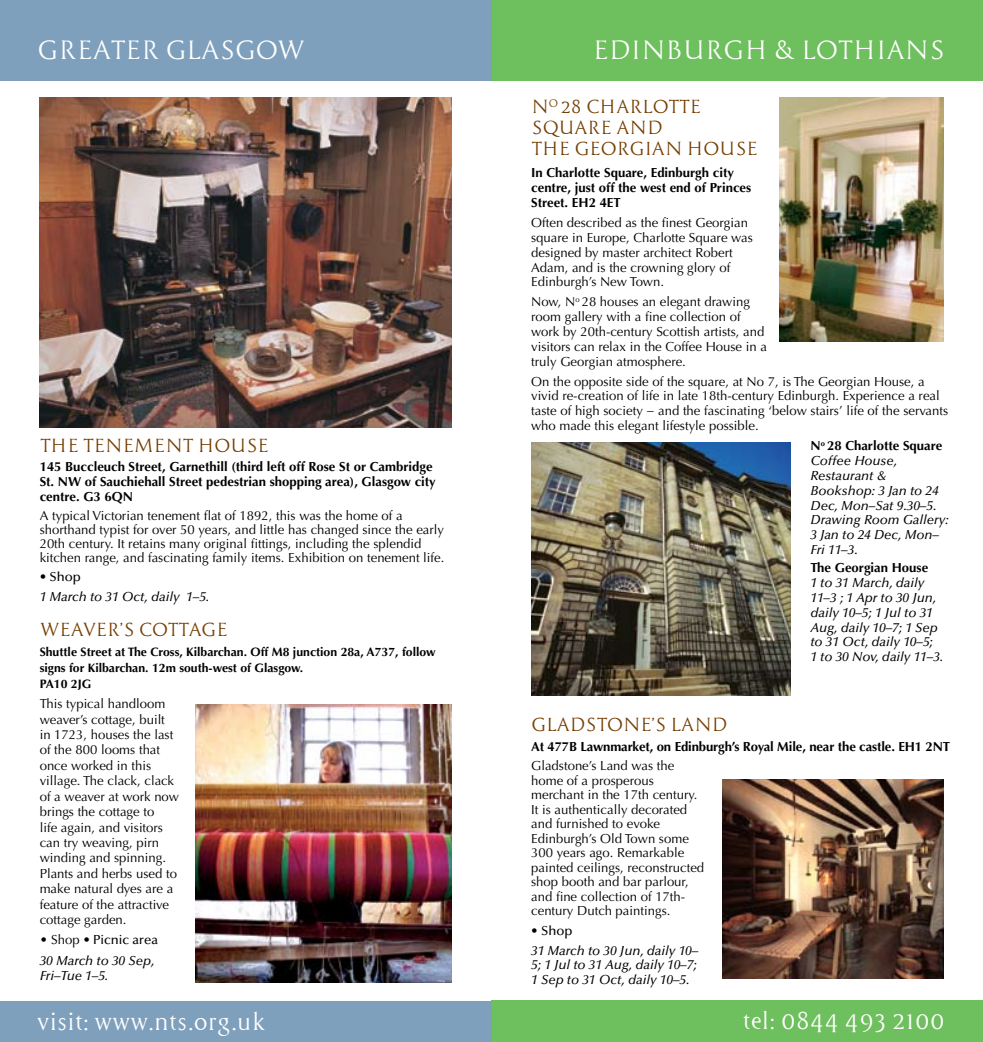
<style>
.page{position:relative;width:983px;height:1042px;background:#fff}
.page>*{position:absolute;margin:0;border:0;box-sizing:border-box;transform-origin:0 0}
.t1{font:24.5px "Cyan";color:#fff}
.t2{font:22.75px "Cyan";color:#fff}
.t3{font:17.5px/21px "Cyan";color:#753e00}
.t4{font:13.12px/15.4px "Optima";color:#000}
.t5{font:italic 500 13.12px/14.9px "Optima";color:#000}
.t6{font:700 13.12px/14.9px "Optima";color:#000}
.t7{font:500 13.12px "Optima";color:#000}
.t8{font:700 12.25px/15.8px "Optima";color:#000}
.s1{font-weight:700;font-style:normal}
.s2{font-weight:400;font-style:normal}
.s3{font-style:normal}
</style>
<div class="page">
<div style="left:491px;top:1001px;width:491px;height:41px;background:#6ebf5d"></div>
<div style="left:0;top:0;width:491px;height:80px;background:#7fa0bc"></div>
<div style="left:492px;top:0;width:490px;height:80px;background:#6ebf5d"></div>
<img style="left:40px;top:98px;width:411px;height:330px">
<img style="left:779px;top:97px;width:164px;height:244px">
<img style="left:195px;top:704px;width:256px;height:278px">
<img style="left:531px;top:443px;width:259px;height:253px">
<img style="left:722px;top:779px;width:221px;height:199px">
<div style="left:0;top:1001px;width:491px;height:41px;background:#7fa0bc"></div>
<h1 class="t1" style="left:37px;top:35px;width:204px">GREATER GLASGOW</h1>
<h1 class="t1" style="left:592px;top:34px;width:93px">EDINBURG</h1>
<h1 class="t1" style="left:743px;top:34px;width:197px">H &amp; LOTHIANS</h1>
<h3 class="t3" style="left:531px;top:96px;width:168px">N <sup>O</sup> 28 CHARLOTTE<br>SQUARE AN D<br>THE GEORGI</h3>
<h3 class="t3" style="left:651px;top:138px;width:50px">AN HOUSE</h3>
<p class="t6" style="left:531px;top:166px;width:221px">In Charlotte Square, Edinburgh city centre, just off the west end of Princes<br>Street. EH2 4ET</p>
<p class="t4" style="left:531px;top:215px;width:223px;line-height:14.9px">Often described as the finest Georgian square in Europe, Charlotte Square was designed by master architect Robert Adam, and is the crowning glory of Edinburgh’s New Town.</p>
<p class="t4" style="left:531px;top:294px;width:237px;line-height:14.9px">Now, N<sup>o</sup> 28 houses an elegant drawing room gallery with a fine collection of work by 20th-century Scottish artists, and visitors can relax in the Coffee House in a truly Georgian atmosphere.</p>
<p class="t4" style="left:531px;top:374px;width:418px;line-height:14.9px">On the opposite side of the square, at No 7, is The Georgian House, a vivid re-creation of life in late 18th-century Edinburgh. Experience a real taste of high society − and the fascinating ‘below stairs’ life of the servants who made this elegant lifestyle possible.</p>
<p class="t5" style="left:810px;top:438px;width:140px"><span class="s1">N</span><sup>o</sup> <span class="s1">28 Charlotte Square<br></span>Coffee House,<br>Restaurant &amp;<br>Bookshop: 3 Jan to 24<br>Dec, Mon–Sat 9.30–5.<br>Drawing Room Gallery:<br>3 Jan to 24 Dec, Mon–<br>Fri 11–3.</p>
<p class="t6" style="left:810px;top:560px;width:119px">The Georgian House</p>
<p class="t5" style="left:810px;top:575px;width:134px">1 to 31 March, daily<br>11–3 ; 1 Apr to 30 Jun, daily 10–5; 1 Jul to 31<br>Aug, daily 10–7; 1 Sep to 31 Oct, daily 10–5;<br>1 to 30 Nov, daily 11–3.</p>
<h3 class="t3" style="left:40px;top:434px;width:173px">THE TENEMENT HOUSE</h3>
<p class="t6" style="left:40px;top:460px;width:397px">145 Buccleuch Street, Garnethill (third left off Rose St or Cambridge<br>St. NW of Sauchiehall Street pedestrian shopping area), Glasgow city centre. G3 6QN</p>
<p class="t4" style="left:40px;top:509px;width:406px;line-height:14px">A typical Victorian tenement flat of 1892, this was the home of a shorthand typist for over 50 years, and little has changed since the early 20th century. It retains many original fittings, including the splendid kitchen range, and fascinating family items. Exhibition on tenement life.</p>
<p class="t7" style="left:40px;top:569px;width:43px">• Shop</p>
<p class="t5" style="left:40px;top:589px;width:171px">1 March to 31 Oct, daily 1–5.</p>
<h3 class="t3" style="left:40px;top:619px;width:175px">WEAVER’S COTTAGE</h3>
<p class="t8" style="left:40px;top:644px;width:397px">Shuttle Street at The Cross, Kilbarchan. Off M8 junction 28a, A737, follow signs for Kilbarchan. 12m south-west of Glasgow.<br>PA10 2JG</p>
<p class="t4" style="left:40px;top:696px;width:141px">This typical handloom weaver’s cottage, built in 1723, houses the last of the 800 looms that once worked in this village. The clack, clack of a weaver at work now brings the cottage to<br>life again, and visitors can try weaving, pirn winding and spinning.<br>Plants and herbs used to make natural dyes are a feature of the attractive cottage garden.</p>
<p class="t5" style="left:40px;top:930px;width:120px;line-height:20.3px"><span class="s2">• Shop</span> <span class="s3">• Picnic area<br></span>30 March to 30 Sep,</p>
<p class="t5" style="left:40px;top:968px;width:70px">Fri–Tue 1–5.</p>
<h2 class="t2" style="left:37px;top:1006px;width:229px">VISIT: WWW.NTS.ORG.UK</h2>
<h2 class="t2" style="left:742px;top:1006px;width:204px">TEL: 0844 493 2100</h2>
<h3 class="t3" style="left:531px;top:714px;width:194px">GLADSTONE’S LAND</h3>
<p class="t6" style="left:531px;top:739px;width:420px">At 477B Lawnmarket, on Edinburgh’s Royal Mile, near the castle. EH1 2NT</p>
<p class="t4" style="left:531px;top:758px;width:174px;line-height:14.5px">Gladstone’s Land was the home of a prosperous merchant in the 17th century.<br>It is authentically decorated and furnished to evoke<br>Edinburgh’s Old Town some<br>300 years ago. Remarkable painted ceilings, reconstructed shop booth and bar parlour, and fine collection of 17th&shy;century Dutch paintings.</p>
<p class="t7" style="left:531px;top:923px;width:43px">• Shop</p>
<p class="t5" style="left:531px;top:943px;width:169px">31 March to 30 Jun, daily 10–<br>5; 1 Jul to 31 Aug, daily 10–7;<br>1 Sep to 31 Oct, daily 10–5.</p>
</div>
